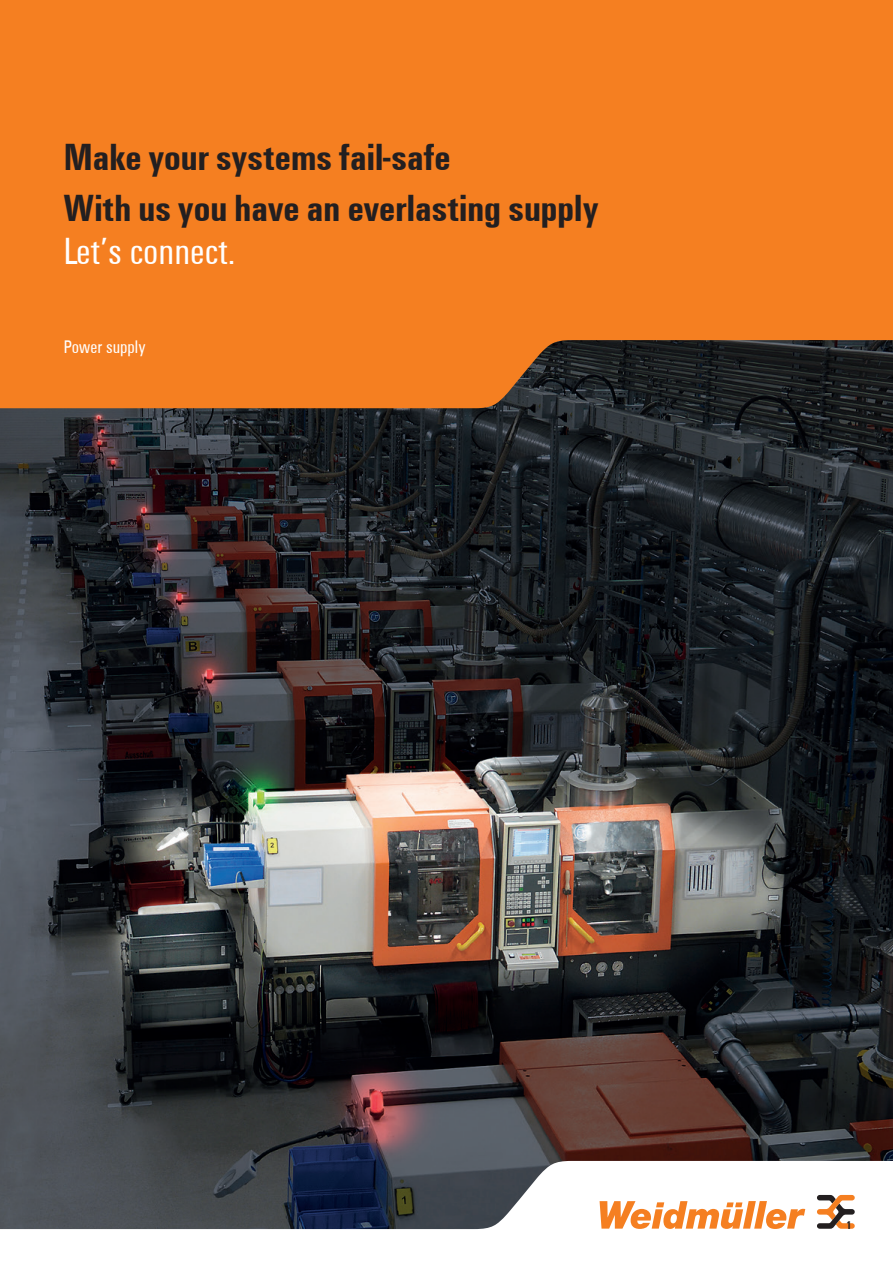
<style>
.page{position:relative;width:893px;height:1263px;background:#fff}
.page>*{position:absolute;margin:0;border:0;box-sizing:border-box;transform-origin:0 0}
.t1{font:700 39px/51px "Weidmueller Condensed";color:#231f20}
.t2{font:39px "Weidmueller Condensed";color:#fff}
.t3{font:18.75px "Weidmueller Condensed";color:#fff}
.t4{font:700 11.7px "Weidmueller Condensed";color:#231f20}
</style>
<div class="page">
<img style="left:0;top:408px;width:893px;height:753px">
<svg style="left:0;top:1161px;width:851px;height:69px"></svg>
<svg style="left:600px;top:1201px;width:205px;height:28px"></svg>
<svg style="left:817px;top:1195px;width:38px;height:34px"></svg>
<div style="left:0;top:0;width:893px;height:408px;background:#f57f21"></div>
<p class="t1" style="left:64px;top:131px;width:536px">Make your systems fail-safe<br>With us you have an everlasting supply</p>
<p class="t2" style="left:64px;top:227px;width:173px">Let’s connect.</p>
<p class="t3" style="left:64px;top:335px;width:83px">Power supply</p>
<p class="t4" style="left:846px;top:1218px;width:7px">1</p>
</div>
